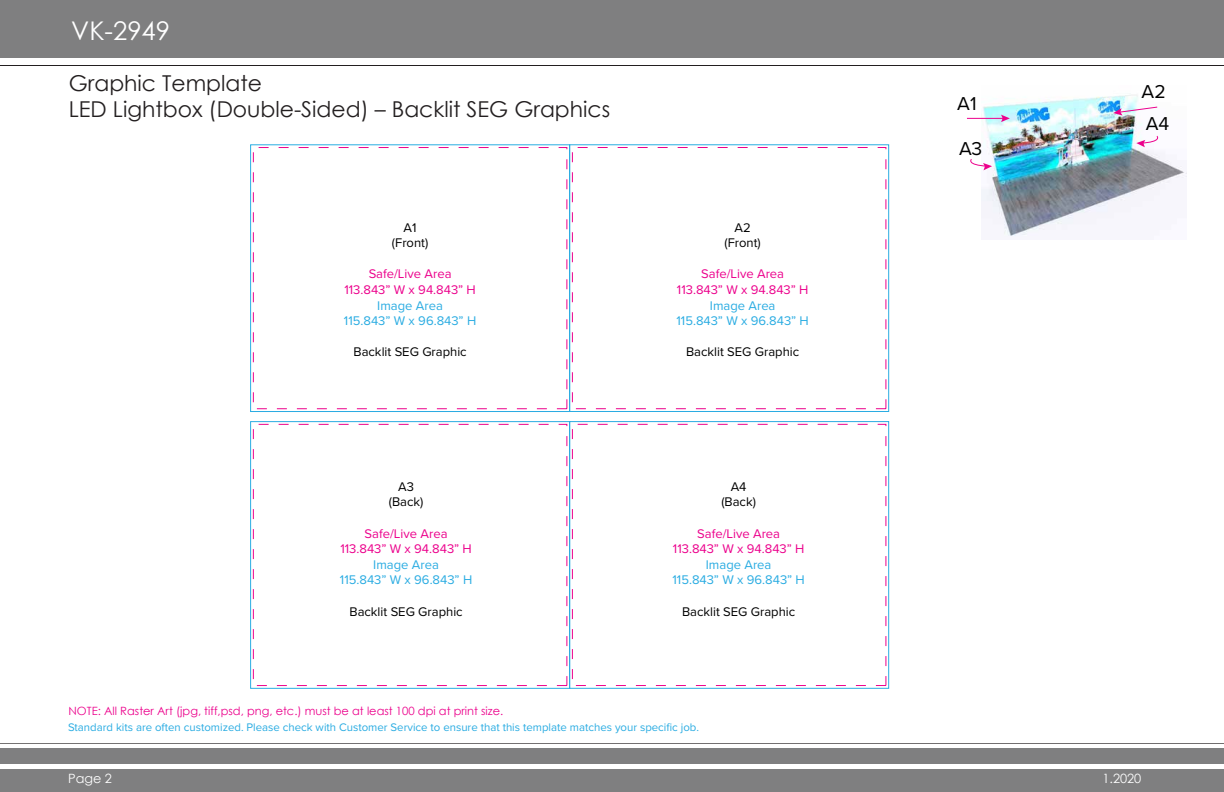
<style>
.page{position:relative;width:1224px;height:792px;background:#fff}
.page>*{position:absolute;margin:0;border:0;box-sizing:border-box;transform-origin:0 0}
.t1{font:25.7px "Century Gothic";color:#fff}
.t2{font:21.9px/26.2px "Century Gothic";color:#231f20}
.t3{font:19.4px "Proxima Nova";color:#000}
.t4{font:13px/15.6px "Proxima Nova";color:#ec008c;text-align:center}
.t5{font:13px/15.6px "Proxima Nova";color:#2aace2;text-align:center}
.t6{font:13px/15.6px "Proxima Nova";color:#000;text-align:center}
.t7{font:12.8px "Century Gothic";color:#fff}
.t8{font:11.4px "Proxima Nova";color:#2aace2}
.t9{font:11.4px "Century Gothic";color:#ec008c}
</style>
<div class="page">
<img style="left:981px;top:95px;width:206px;height:141px">
<div style="left:0;top:0;width:1224px;height:57px;background:#7f7f80"></div>
<hr style="left:0;top:65px;width:1224px;height:1px;background:#231f20">
<div style="left:0;top:749px;width:1224px;height:43px;background:#7f7f80"></div>
<div style="left:0;top:764px;width:1224px;height:5px;background:#fff"></div>
<hr style="left:0;top:743px;width:1224px;height:1px;background:#231f20">
<div style="left:250px;top:144px;width:320px;height:268px;border:1px solid #2aace2"></div>
<div style="left:253px;top:147px;width:314px;height:262px;border:1px dashed #ec008c"></div>
<div style="left:569px;top:144px;width:320px;height:268px;border:1px solid #2aace2"></div>
<div style="left:572px;top:147px;width:314px;height:262px;border:1px dashed #ec008c"></div>
<div style="left:250px;top:421px;width:320px;height:268px;border:1px solid #2aace2"></div>
<div style="left:253px;top:424px;width:314px;height:262px;border:1px dashed #ec008c"></div>
<div style="left:569px;top:421px;width:320px;height:268px;border:1px solid #2aace2"></div>
<div style="left:572px;top:424px;width:314px;height:262px;border:1px dashed #ec008c"></div>
<hr style="left:967px;top:118px;width:37px;height:1px;background:#ec008c">
<svg style="left:1001px;top:115px;width:9px;height:7px"></svg>
<svg style="left:1113px;top:106px;width:45px;height:10px"></svg>
<svg style="left:970px;top:158px;width:22px;height:12px"></svg>
<svg style="left:1136px;top:135px;width:27px;height:12px"></svg>
<h1 class="t1" style="left:71px;top:13px;width:100px">VK-2949</h1>
<h2 class="t2" style="left:69px;top:69px;width:543px">Graphic Template<br>LED Lightbox (Double-Sided) – Backlit SEG Graphics</h2>
<p class="t6" style="left:392px;top:219px;width:38px">A1 (Front)</p>
<p class="t4" style="left:344px;top:266px;width:133px">Safe/Live Area<br>113.843” W x 94.843” H</p>
<p class="t5" style="left:344px;top:297px;width:134px">Image Area<br>115.843” W x 96.843” H</p>
<p class="t6" style="left:354px;top:344px;width:115px">Backlit SEG Graphic</p>
<p class="t6" style="left:389px;top:478px;width:36px">A3 (Back)</p>
<p class="t4" style="left:340px;top:525px;width:133px">Safe/Live Area<br>113.843” W x 94.843” H</p>
<p class="t5" style="left:340px;top:556px;width:134px">Image Area<br>115.843” W x 96.843” H</p>
<p class="t6" style="left:350px;top:603px;width:115px">Backlit SEG Graphic</p>
<p class="t9" style="left:69px;top:703px;width:436px">NOTE: All Raster Art (jpg, tiff,psd, png, etc.) must be at least 100 dpi at print size.</p>
<p class="t6" style="left:725px;top:219px;width:38px">A2 (Front)</p>
<p class="t4" style="left:677px;top:266px;width:133px">Safe/Live Area<br>113.843” W x 94.843” H</p>
<p class="t5" style="left:677px;top:297px;width:134px">Image Area<br>115.843” W x 96.843” H</p>
<p class="t6" style="left:686px;top:344px;width:115px">Backlit SEG Graphic</p>
<p class="t6" style="left:721px;top:478px;width:36px">A4 (Back)</p>
<p class="t4" style="left:673px;top:525px;width:133px">Safe/Live Area<br>113.843” W x 94.843” H</p>
<p class="t5" style="left:673px;top:556px;width:134px">Image Area<br>115.843” W x 96.843” H</p>
<p class="t6" style="left:682px;top:603px;width:115px">Backlit SEG Graphic</p>
<p class="t8" style="left:68px;top:719px;width:632px">Standard kits are often customized. Please check with Customer Service to ensure that this template matches your specific job.</p>
<h3 class="t3" style="left:957px;top:89px;width:21px">A1</h3>
<h3 class="t3" style="left:959px;top:134px;width:25px">A3</h3>
<h3 class="t3" style="left:1142px;top:77px;width:26px">A2</h3>
<h3 class="t3" style="left:1146px;top:109px;width:25px">A4</h3>
<p class="t7" style="left:68px;top:770px;width:45px">Page 2</p>
<p class="t7" style="left:1102px;top:770px;width:41px">1.2020</p>
</div>
